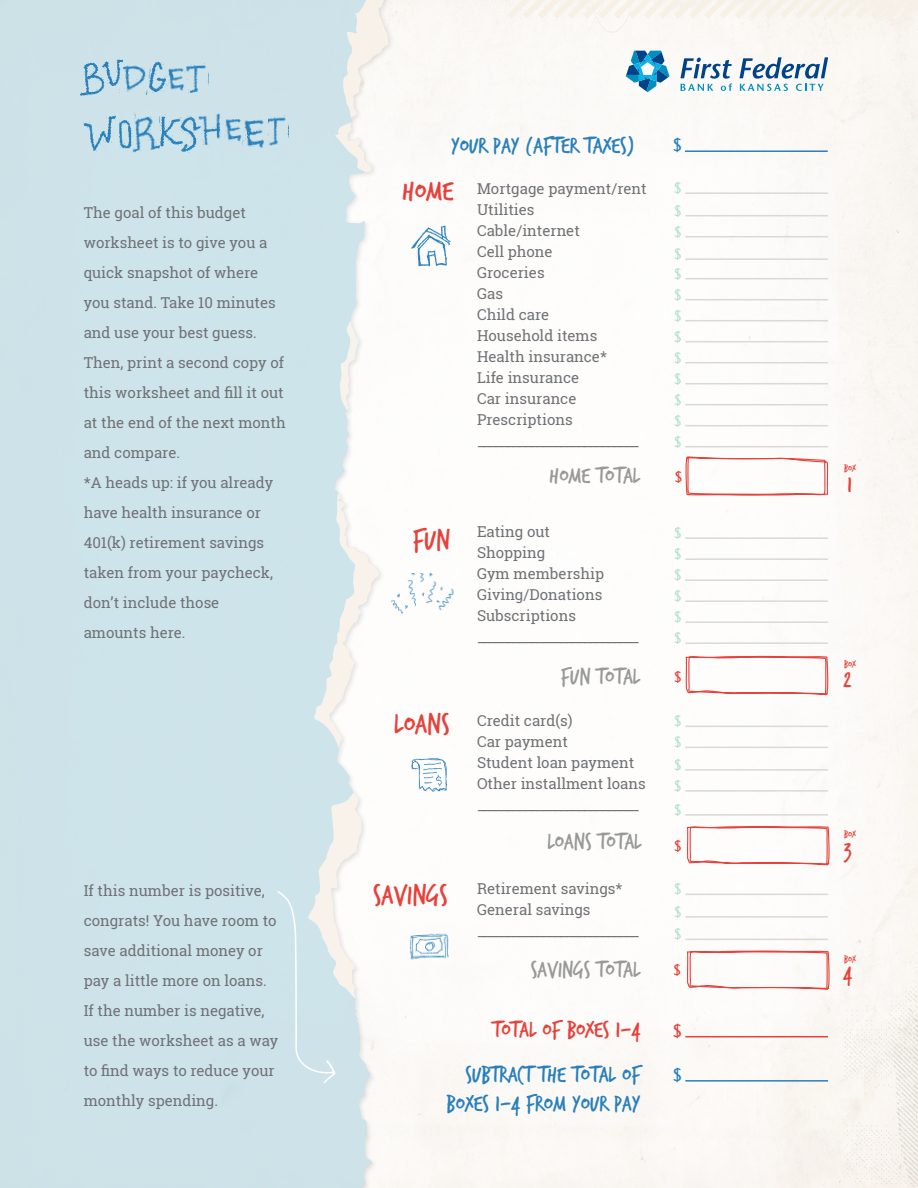
<style>
.page{position:relative;width:918px;height:1188px;background:#fff}
.page>*{position:absolute;margin:0;border:0;box-sizing:border-box;transform-origin:0 0}
.t1{font:30px "Trash Hand";color:#e6413a}
.t2{font:24px/28.5px "Trash Hand";color:#2980ba;text-align:right}
.t3{font:24px "Trash Hand";color:#999}
.t4{font:24px "Trash Hand";color:#e6413a}
.t5{font:500 18px "Stone Sans Std";color:#2980ba}
.t6{font:500 18px "Stone Sans Std";color:#e6413a}
.t7{font:15px/30px "Roboto Slab";color:#717275}
.t8{font:500 15px "Stone Sans Std";color:#b8e0d1}
.t9{font:500 15px "Stone Sans Std";color:#e6413a}
.t10{font:10.5px "Trash Hand";color:#e6413a}
</style>
<div class="page">
<img style="left:845px;top:918px;width:73px;height:270px">
<svg style="left:502px;top:0;width:416px;height:25px"></svg>
<div style="left:400px;top:1145px;width:310px;height:43px;background:#fbf8f4"></div>
<svg style="left:0;top:0;width:393px;height:1188px;background:#d2e6ea"></svg>
<hr style="left:685px;top:192px;width:143px;height:2px;background:#d9d9d5">
<hr style="left:685px;top:215px;width:143px;height:1px;background:#d9d9d5">
<hr style="left:685px;top:236px;width:143px;height:1px;background:#d9d9d5">
<hr style="left:685px;top:258px;width:143px;height:2px;background:#d9d9d5">
<hr style="left:685px;top:278px;width:143px;height:1px;background:#d9d9d5">
<hr style="left:685px;top:299px;width:143px;height:1px;background:#d9d9d5">
<hr style="left:685px;top:320px;width:143px;height:1px;background:#d9d9d5">
<hr style="left:685px;top:341px;width:143px;height:1px;background:#d9d9d5">
<hr style="left:685px;top:362px;width:143px;height:1px;background:#d9d9d5">
<hr style="left:685px;top:383px;width:143px;height:1px;background:#d9d9d5">
<hr style="left:685px;top:404px;width:143px;height:1px;background:#d9d9d5">
<hr style="left:685px;top:425px;width:143px;height:1px;background:#d9d9d5">
<hr style="left:685px;top:446px;width:143px;height:1px;background:#d9d9d5">
<hr style="left:685px;top:537px;width:143px;height:2px;background:#d9d9d5">
<hr style="left:685px;top:558px;width:143px;height:2px;background:#d9d9d5">
<hr style="left:685px;top:579px;width:143px;height:2px;background:#d9d9d5">
<hr style="left:685px;top:600px;width:143px;height:2px;background:#d9d9d5">
<hr style="left:685px;top:621px;width:143px;height:2px;background:#d9d9d5">
<hr style="left:685px;top:642px;width:143px;height:2px;background:#d9d9d5">
<img style="left:385px;top:573px;width:72px;height:47px">
<img style="left:406px;top:219px;width:57px;height:56px">
<svg style="left:626px;top:51px;width:43px;height:41px"></svg>
<svg style="left:680px;top:58px;width:52px;height:33px"></svg>
<svg style="left:739px;top:57px;width:89px;height:34px"></svg>
<svg style="left:685px;top:454px;width:144px;height:42px"></svg>
<svg style="left:685px;top:655px;width:143px;height:41px"></svg>
<hr style="left:685px;top:747px;width:143px;height:1px;background:#d9d9d5">
<hr style="left:685px;top:769px;width:143px;height:2px;background:#d9d9d5">
<img style="left:404px;top:925px;width:52px;height:44px">
<hr style="left:685px;top:726px;width:143px;height:1px;background:#d9d9d5">
<svg style="left:686px;top:826px;width:144px;height:42px"></svg>
<hr style="left:685px;top:790px;width:143px;height:2px;background:#d9d9d5">
<hr style="left:685px;top:814px;width:143px;height:2px;background:#d9d9d5">
<hr style="left:685px;top:894px;width:143px;height:1px;background:#d9d9d5">
<svg style="left:686px;top:950px;width:144px;height:42px"></svg>
<hr style="left:685px;top:916px;width:143px;height:2px;background:#d9d9d5">
<hr style="left:685px;top:939px;width:143px;height:1px;background:#d9d9d5">
<img style="left:406px;top:748px;width:47px;height:51px">
<img style="left:78px;top:59px;width:73px;height:37px">
<img style="left:148px;top:60px;width:19px;height:37px">
<img style="left:185px;top:57px;width:24px;height:40px">
<img style="left:215px;top:57px;width:1px;height:40px">
<img style="left:259px;top:101px;width:35px;height:1px">
<img style="left:167px;top:65px;width:20px;height:35px">
<img style="left:125px;top:117px;width:34px;height:41px">
<img style="left:81px;top:113px;width:54px;height:40px">
<img style="left:160px;top:114px;width:47px;height:40px">
<img style="left:195px;top:110px;width:28px;height:36px">
<img style="left:224px;top:116px;width:19px;height:35px">
<img style="left:243px;top:116px;width:25px;height:37px">
<img style="left:268px;top:109px;width:20px;height:44px">
<svg style="left:276px;top:891px;width:61px;height:194px;background:#d3e5ea"></svg>
<hr style="left:685px;top:150px;width:143px;height:2px;background:#2980ba">
<hr style="left:685px;top:1080px;width:143px;height:2px;background:#2980ba">
<hr style="left:685px;top:1036px;width:143px;height:1px;background:#e6413a">
<p class="t7" style="left:84px;top:198px;width:204px">The goal of this budget worksheet is to give you a quick snapshot of where you stand. Take 10 minutes and use your best guess.<br>Then, print a second copy of this worksheet and fill it out at the end of the next month and compare.</p>
<p class="t7" style="left:84px;top:468px;width:191px">*A heads up: if you already have health insurance or<br>401(k) retirement savings taken from your paycheck, don’t include those</p>
<p class="t7" style="left:84px;top:618px;width:103px">amounts here.</p>
<p class="t7" style="left:84px;top:876px;width:196px">If this number is positive, congrats! You have room to save additional money or pay a little more on loans.<br>If the number is negative, use the worksheet as a way to find ways to reduce your monthly spending.</p>
<p class="t2" style="left:451px;top:132px;width:185px">YOUR PAY (AFTER TAXES)</p>
<p class="t5" style="left:672px;top:134px;width:12px">$</p>
<p class="t1" style="left:403px;top:177px;width:52px">HOME</p>
<p class="t7" style="left:477px;top:173px;width:171px">Mortgage payment/rent</p>
<p class="t7" style="left:477px;top:194px;width:59px">Utilities</p>
<p class="t7" style="left:477px;top:215px;width:104px">Cable/internet</p>
<p class="t7" style="left:477px;top:236px;width:77px">Cell phone</p>
<p class="t7" style="left:477px;top:257px;width:69px">Groceries</p>
<p class="t7" style="left:477px;top:278px;width:28px">Gas</p>
<p class="t7" style="left:477px;top:299px;width:74px">Child care</p>
<p class="t7" style="left:477px;top:320px;width:122px">Household items</p>
<p class="t7" style="left:477px;top:341px;width:132px">Health insurance*</p>
<p class="t7" style="left:477px;top:362px;width:104px">Life insurance</p>
<p class="t7" style="left:477px;top:383px;width:101px">Car insurance</p>
<p class="t7" style="left:477px;top:404px;width:97px">Prescriptions</p>
<p class="t7" style="left:477px;top:425px;width:164px">___________________________</p>
<p class="t8" style="left:674px;top:179px;width:10px">$</p>
<p class="t8" style="left:674px;top:201px;width:10px">$</p>
<p class="t8" style="left:674px;top:222px;width:10px">$</p>
<p class="t8" style="left:674px;top:245px;width:10px">$</p>
<p class="t8" style="left:674px;top:264px;width:10px">$</p>
<p class="t8" style="left:674px;top:285px;width:10px">$</p>
<p class="t8" style="left:674px;top:306px;width:10px">$</p>
<p class="t8" style="left:674px;top:327px;width:10px">$</p>
<p class="t8" style="left:674px;top:348px;width:10px">$</p>
<p class="t8" style="left:674px;top:369px;width:10px">$</p>
<p class="t8" style="left:674px;top:390px;width:10px">$</p>
<p class="t8" style="left:674px;top:411px;width:10px">$</p>
<p class="t8" style="left:674px;top:432px;width:10px">$</p>
<p class="t3" style="left:550px;top:463px;width:92px">HOME TOTAL</p>
<p class="t9" style="left:674px;top:467px;width:10px">$</p>
<p class="t1" style="left:413px;top:526px;width:39px">FUN</p>
<p class="t7" style="left:477px;top:517px;width:75px">Eating out</p>
<p class="t7" style="left:477px;top:538px;width:70px">Shopping</p>
<p class="t7" style="left:477px;top:559px;width:129px">Gym membership</p>
<p class="t7" style="left:477px;top:580px;width:127px">Giving/Donations</p>
<p class="t7" style="left:477px;top:601px;width:101px">Subscriptions</p>
<p class="t7" style="left:477px;top:622px;width:164px">___________________________</p>
<p class="t8" style="left:674px;top:524px;width:10px">$</p>
<p class="t8" style="left:674px;top:545px;width:10px">$</p>
<p class="t8" style="left:674px;top:566px;width:10px">$</p>
<p class="t8" style="left:674px;top:587px;width:10px">$</p>
<p class="t8" style="left:674px;top:608px;width:10px">$</p>
<p class="t8" style="left:674px;top:629px;width:10px">$</p>
<p class="t1" style="left:394px;top:710px;width:57px">LOANS</p>
<p class="t1" style="left:373px;top:881px;width:76px">SAVINGS</p>
<p class="t3" style="left:561px;top:664px;width:81px">FUN TOTAL</p>
<p class="t9" style="left:674px;top:668px;width:10px">$</p>
<p class="t7" style="left:477px;top:706px;width:97px">Credit card(s)</p>
<p class="t7" style="left:477px;top:727px;width:92px">Car payment</p>
<p class="t7" style="left:477px;top:748px;width:159px">Student loan payment</p>
<p class="t7" style="left:477px;top:769px;width:170px">Other installment loans</p>
<p class="t7" style="left:477px;top:790px;width:164px">___________________________</p>
<p class="t8" style="left:674px;top:712px;width:10px">$</p>
<p class="t8" style="left:674px;top:733px;width:10px">$</p>
<p class="t8" style="left:674px;top:756px;width:10px">$</p>
<p class="t8" style="left:674px;top:777px;width:10px">$</p>
<p class="t8" style="left:674px;top:801px;width:10px">$</p>
<p class="t3" style="left:547px;top:830px;width:96px">LOANS TOTAL</p>
<p class="t9" style="left:673px;top:837px;width:10px">$</p>
<p class="t7" style="left:477px;top:874px;width:147px">Retirement savings*</p>
<p class="t7" style="left:477px;top:899px;width:164px;line-height:21px">General savings ___________________________</p>
<p class="t8" style="left:674px;top:880px;width:10px">$</p>
<p class="t8" style="left:674px;top:903px;width:10px">$</p>
<p class="t8" style="left:674px;top:925px;width:10px">$</p>
<p class="t3" style="left:531px;top:958px;width:111px">SAVINGS TOTAL</p>
<p class="t9" style="left:673px;top:961px;width:10px">$</p>
<p class="t4" style="left:493px;top:1018px;width:149px">TOTAL OF BOXES 1-4</p>
<p class="t2" style="left:447px;top:1061px;width:195px">SUBTRACT THE TOTAL OF<br>BOXES 1-4 FROM YOUR PAY</p>
<p class="t6" style="left:672px;top:1020px;width:12px">$</p>
<p class="t5" style="left:672px;top:1064px;width:12px">$</p>
<p class="t10" style="left:844px;top:463px;width:13px">BOX</p>
<p class="t4" style="left:847px;top:473px;width:6px">1</p>
<p class="t10" style="left:844px;top:659px;width:13px">BOX</p>
<p class="t4" style="left:844px;top:668px;width:10px">2</p>
<p class="t10" style="left:844px;top:829px;width:13px">BOX</p>
<p class="t4" style="left:844px;top:839px;width:10px">3</p>
<p class="t10" style="left:844px;top:954px;width:13px">BOX</p>
<p class="t4" style="left:843px;top:962px;width:10px">4</p>
</div>
